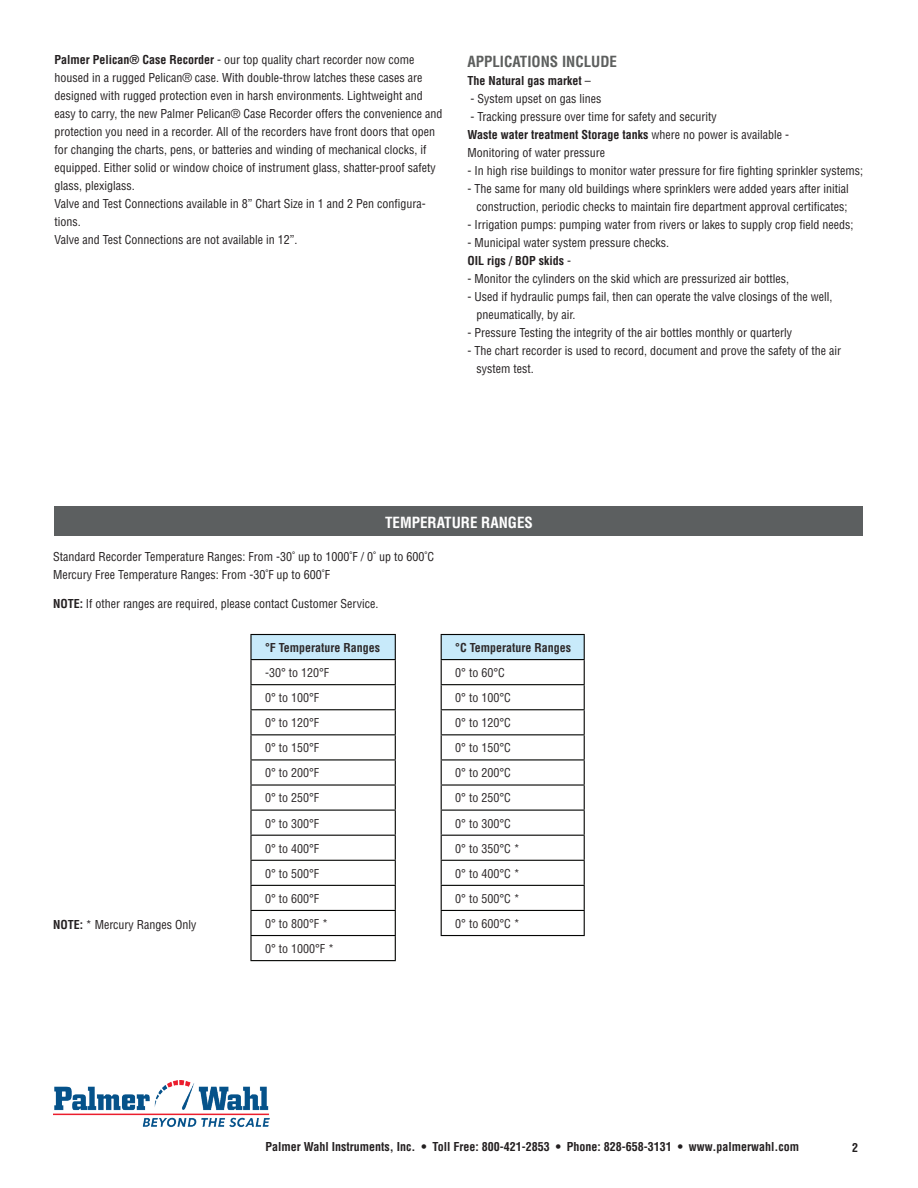
<style>
.page{position:relative;width:918px;height:1188px;background:#fff}
.page>*{position:absolute;margin:0;border:0;box-sizing:border-box;transform-origin:0 0}
.t1{font:700 condensed 15px "Helvetica";color:#5d5f5e}
.t2{font:700 condensed 15px "Helvetica";color:#fff}
.t3{font:condensed 12px/18px "Helvetica";color:#231f20}
.t4{font:condensed 12px "Helvetica";color:#2d292a}
.t5{font:700 condensed 12px "Helvetica";color:#231f20}
.t6{font:700 condensed 12px "Helvetica";color:#2d292a}
.s1{font-weight:700}
.s2{font-weight:400}
</style>
<div class="page">
<img style="left:53px;top:1081px;width:216px;height:46px">
<div style="left:55px;top:507px;width:808px;height:29px;background:#5c5f60"></div>
<hr style="left:250px;top:635px;width:2px;height:24px;background:#040503">
<hr style="left:250px;top:634px;width:146px;height:1px;background:#040503">
<hr style="left:441px;top:634px;width:144px;height:1px;background:#040503">
<hr style="left:250px;top:660px;width:2px;height:24px;background:#040503">
<hr style="left:250px;top:659px;width:146px;height:1px;background:#040503">
<hr style="left:250px;top:685px;width:2px;height:24px;background:#040503">
<hr style="left:250px;top:684px;width:146px;height:1px;background:#040503">
<hr style="left:250px;top:710px;width:2px;height:24px;background:#040503">
<hr style="left:250px;top:709px;width:146px;height:1px;background:#040503">
<hr style="left:250px;top:735px;width:2px;height:24px;background:#040503">
<hr style="left:250px;top:734px;width:146px;height:1px;background:#040503">
<hr style="left:250px;top:760px;width:2px;height:24px;background:#040503">
<hr style="left:250px;top:759px;width:146px;height:1px;background:#040503">
<hr style="left:250px;top:786px;width:2px;height:24px;background:#040503">
<hr style="left:250px;top:784px;width:146px;height:2px;background:#040503">
<hr style="left:250px;top:811px;width:2px;height:24px;background:#040503">
<hr style="left:250px;top:810px;width:146px;height:1px;background:#040503">
<hr style="left:250px;top:836px;width:2px;height:24px;background:#040503">
<hr style="left:250px;top:835px;width:146px;height:1px;background:#040503">
<hr style="left:250px;top:861px;width:2px;height:24px;background:#040503">
<hr style="left:250px;top:860px;width:146px;height:1px;background:#040503">
<hr style="left:250px;top:886px;width:2px;height:24px;background:#040503">
<hr style="left:250px;top:885px;width:146px;height:1px;background:#040503">
<hr style="left:250px;top:911px;width:2px;height:24px;background:#040503">
<hr style="left:250px;top:910px;width:146px;height:1px;background:#040503">
<hr style="left:250px;top:935px;width:146px;height:1px;background:#040503">
<hr style="left:250px;top:960px;width:146px;height:1px;background:#040503">
<hr style="left:250px;top:936px;width:2px;height:24px;background:#040503">
<svg style="left:251px;top:635px;width:334px;height:325px"></svg>
<p class="t3" style="left:54px;top:50px;width:389px"><span class="s1">Palmer Pelican® Case Recorder</span> - our top quality chart recorder now come housed in a rugged Pelican® case. With double-throw latches these cases are designed with rugged protection even in harsh environments. Lightweight and easy to carry, the new Palmer Pelican® Case Recorder offers the convenience and protection you need in a recorder. All of the recorders have front doors that open for changing the charts, pens, or batteries and winding of mechanical clocks, if equipped. Either solid or window choice of instrument glass, shatter-proof safety glass, plexiglass.<br>Valve and Test Connections available in 8” Chart Size in 1 and 2 Pen configura&shy;tions.<br>Valve and Test Connections are not available in 12”.</p>
<p class="t1" style="left:467px;top:53px;width:151px">APPLICATIONS INCLUDE</p>
<p class="t5" style="left:467px;top:73px;width:125px">The Natural gas market <span class="s2">–</span></p>
<p class="t3" style="left:470px;top:89px;width:132px">- System upset on gas lines</p>
<p class="t3" style="left:467px;top:107px;width:323px">- Tracking pressure over time for safety and security<br><span class="s1">Waste water treatment Storage tanks</span> where no power is available -<br>Monitoring of water pressure</p>
<p class="t3" style="left:467px;top:161px;width:397px">- In high rise buildings to monitor water pressure for fire fighting sprinkler systems;</p>
<p class="t3" style="left:467px;top:179px;width:383px;text-align:right">- The same for many old buildings where sprinklers were added years after initial construction, periodic checks to maintain fire department approval certificates;</p>
<p class="t3" style="left:467px;top:215px;width:388px">- Irrigation pumps: pumping water from rivers or lakes to supply crop field needs;</p>
<p class="t3" style="left:467px;top:233px;width:203px">- Municipal water system pressure checks.<br><span class="s1">OIL rigs / BOP skids</span> -</p>
<p class="t3" style="left:467px;top:269px;width:323px">- Monitor the cylinders on the skid which are pressurized air bottles,</p>
<p class="t3" style="left:476px;top:287px;width:358px;text-indent:-9px">- Used if hydraulic pumps fail, then can operate the valve closings of the well, pneumatically, by air.</p>
<p class="t3" style="left:467px;top:323px;width:326px">- Pressure Testing the integrity of the air bottles monthly or quarterly</p>
<p class="t3" style="left:476px;top:341px;width:366px;text-indent:-9px">- The chart recorder is used to record, document and prove the safety of the air system test.</p>
<p class="t2" style="left:385px;top:513px;width:149px">TEMPERATURE RANGES</p>
<p class="t3" style="left:53px;top:547px;width:383px">Standard Recorder Temperature Ranges: From -30˚ up to 1000˚F / 0˚ up to 600˚C<br>Mercury Free Temperature Ranges: From -30˚F up to 600˚F</p>
<p class="t3" style="left:53px;top:594px;width:327px"><span class="s1">NOTE:</span> If other ranges are required, please contact Customer Service.</p>
<p class="t6" style="left:265px;top:640px;width:117px">°F Temperature Ranges</p>
<p class="t6" style="left:455px;top:640px;width:117px">°C Temperature Ranges</p>
<p class="t4" style="left:265px;top:665px;width:66px">-30° to 120°F</p>
<p class="t4" style="left:455px;top:665px;width:51px">0° to 60°C</p>
<p class="t4" style="left:265px;top:690px;width:56px">0° to 100°F</p>
<p class="t4" style="left:455px;top:690px;width:57px">0° to 100°C</p>
<p class="t4" style="left:265px;top:715px;width:56px">0° to 120°F</p>
<p class="t4" style="left:455px;top:715px;width:57px">0° to 120°C</p>
<p class="t4" style="left:265px;top:740px;width:56px">0° to 150°F</p>
<p class="t4" style="left:455px;top:740px;width:57px">0° to 150°C</p>
<p class="t4" style="left:265px;top:765px;width:56px">0° to 200°F</p>
<p class="t4" style="left:455px;top:765px;width:57px">0° to 200°C</p>
<p class="t4" style="left:265px;top:791px;width:56px">0° to 250°F</p>
<p class="t4" style="left:455px;top:791px;width:57px">0° to 250°C</p>
<p class="t4" style="left:265px;top:816px;width:56px">0° to 300°F</p>
<p class="t4" style="left:455px;top:816px;width:57px">0° to 300°C</p>
<p class="t4" style="left:265px;top:841px;width:56px">0° to 400°F</p>
<p class="t4" style="left:455px;top:841px;width:66px">0° to 350°C *</p>
<p class="t4" style="left:265px;top:866px;width:56px">0° to 500°F</p>
<p class="t4" style="left:455px;top:866px;width:66px">0° to 400°C *</p>
<p class="t4" style="left:265px;top:891px;width:56px">0° to 600°F</p>
<p class="t4" style="left:455px;top:891px;width:66px">0° to 500°C *</p>
<p class="t4" style="left:265px;top:916px;width:65px">0° to 800°F *</p>
<p class="t4" style="left:455px;top:916px;width:66px">0° to 600°C *</p>
<p class="t4" style="left:265px;top:941px;width:71px">0° to 1000°F *</p>
<p class="t3" style="left:53px;top:916px;width:145px"><span class="s1">NOTE:</span> * Mercury Ranges Only</p>
<p class="t5" style="left:266px;top:1139px;width:535px">Palmer Wahl Instruments, Inc. • Toll Free: 800-421-2853 • Phone: 828-658-3131 • www.palmerwahl.com</p>
<p class="t5" style="left:852px;top:1140px;width:7px">2</p>
</div>
